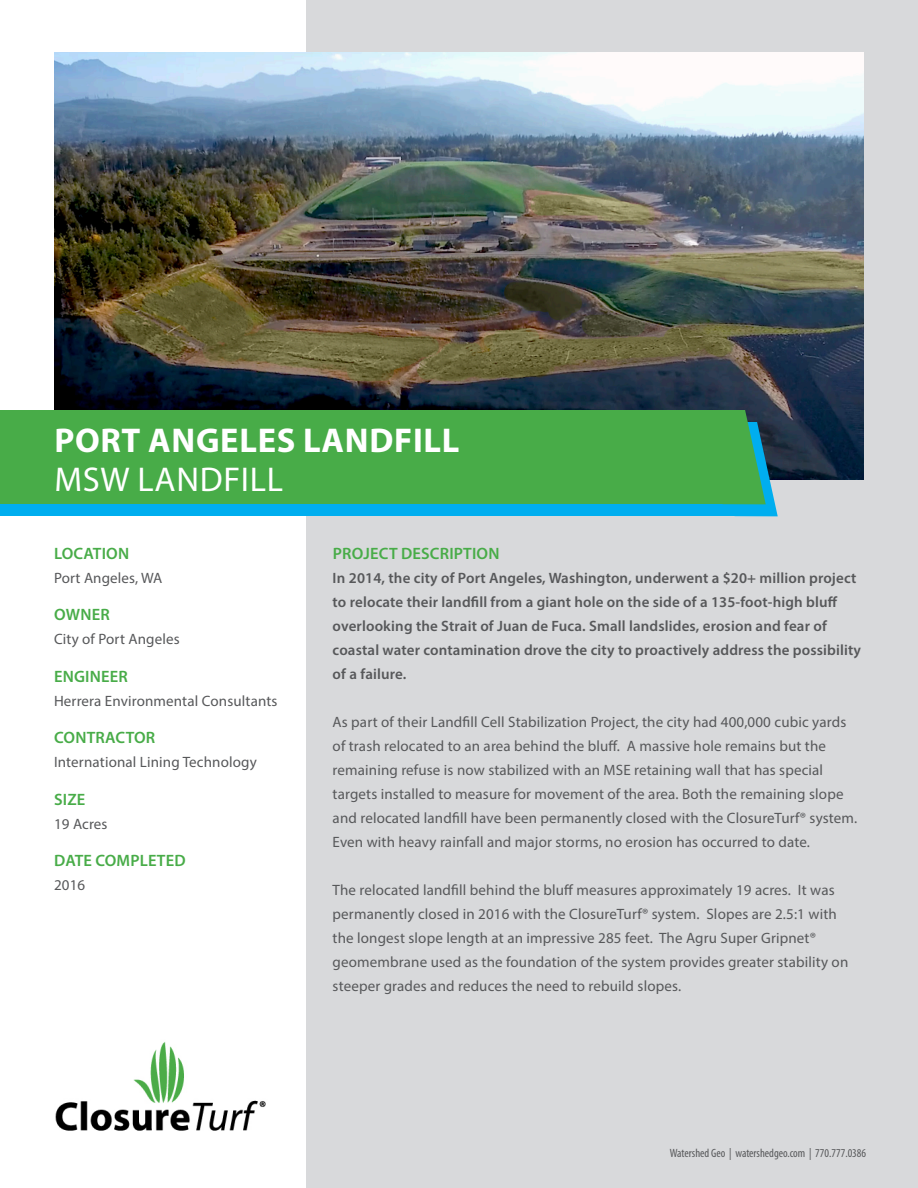
<style>
.page{position:relative;width:918px;height:1188px;background:#fff}
.page>*{position:absolute;margin:0;border:0;box-sizing:border-box;transform-origin:0 0}
.t1{font:700 34.5px "Myriad Pro";letter-spacing:.02em;color:#fff}
.t2{font:34.5px "Myriad Pro";letter-spacing:.02em;color:#fff}
.t3{font:600 16.5px "Myriad Pro";letter-spacing:.01em;color:#48ac48}
.t4{font:15px/24px "Myriad Pro";letter-spacing:.01em;color:#57585a}
.t5{font:600 15px/24px "Myriad Pro";letter-spacing:.01em;color:#57585a}
.t6{font:condensed 12px "Myriad Pro";color:#57585a}
</style>
<div class="page">
<div style="left:307px;top:0;width:611px;height:1188px;background:#d8d9db"></div>
<img style="left:54px;top:52px;width:810px;height:428px">
<div style="left:0;top:422px;width:756px;height:94px;background:#00aeef"></div>
<div style="left:0;top:410px;width:744px;height:94px;background:#48ac48"></div>
<svg style="left:723px;top:410px;width:55px;height:106px"></svg>
<img style="left:55px;top:1042px;width:211px;height:89px">
<p class="t1" style="left:54px;top:418px;width:407px">PORT ANGELES LANDFILL</p>
<p class="t2" style="left:54px;top:458px;width:230px">MSW LANDFILL</p>
<p class="t3" style="left:54px;top:543px;width:77px">LOCATION</p>
<p class="t4" style="left:54px;top:566px;width:110px">Port Angeles, WA</p>
<p class="t3" style="left:54px;top:604px;width:57px">OWNER</p>
<p class="t4" style="left:54px;top:627px;width:127px">City of Port Angeles</p>
<p class="t3" style="left:54px;top:666px;width:75px">ENGINEER</p>
<p class="t4" style="left:54px;top:689px;width:225px">Herrera Environmental Consultants</p>
<p class="t3" style="left:54px;top:727px;width:103px">CONTRACTOR</p>
<p class="t4" style="left:54px;top:750px;width:204px">International Lining Technology</p>
<p class="t3" style="left:54px;top:789px;width:33px">SIZE</p>
<p class="t4" style="left:54px;top:812px;width:55px">19 Acres</p>
<p class="t3" style="left:54px;top:850px;width:133px">DATE COMPLETED</p>
<p class="t4" style="left:54px;top:873px;width:33px">2016</p>
<p class="t3" style="left:333px;top:543px;width:168px">PROJECT DESCRIPTION</p>
<p class="t5" style="left:333px;top:565px;width:530px">In 2014, the city of Port Angeles, Washington, underwent a $20+ million project to relocate their landfill from a giant hole on the side of a 135-foot-high bluff overlooking the Strait of Juan de Fuca. Small landslides, erosion and fear of coastal water contamination drove the city to proactively address the possibility of a failure.</p>
<p class="t4" style="left:333px;top:710px;width:526px">As part of their Landfill Cell Stabilization Project, the city had 400,000 cubic yards of trash relocated to an area behind the bluff. A massive hole remains but the remaining refuse is now stabilized with an MSE retaining wall that has special targets installed to measure for movement of the area. Both the remaining slope and relocated landfill have been permanently closed with the ClosureTurf® system.<br>Even with heavy rainfall and major storms, no erosion has occurred to date.</p>
<p class="t4" style="left:333px;top:878px;width:517px">The relocated landfill behind the bluff measures approximately 19 acres. It was permanently closed in 2016 with the ClosureTurf® system. Slopes are 2.5:1 with the longest slope length at an impressive 285 feet. The Agru Super Gripnet® geomembrane used as the foundation of the system provides greater stability on steeper grades and reduces the need to rebuild slopes.</p>
<p class="t6" style="left:670px;top:1145px;width:198px">Watershed Geo | watershedgeo.com | 770.777.0386</p>
</div>
